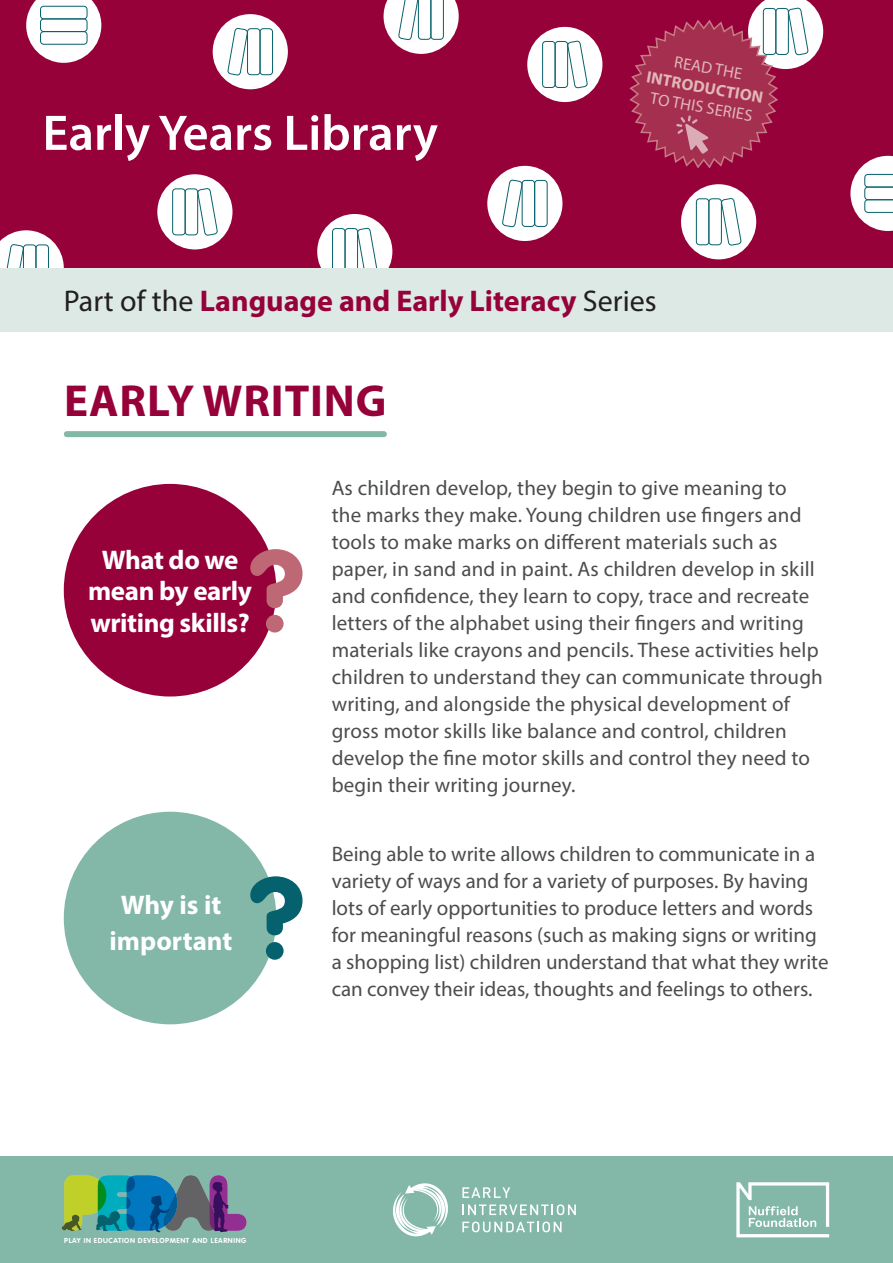
<style>
.page{position:relative;width:893px;height:1263px;background:#fff}
.page>*{position:absolute;margin:0;border:0;box-sizing:border-box;transform-origin:0 0}
.t1{font:600 50.4px "Myriad Pro";color:#fff}
.t2{font:700 45px "Myriad Pro";letter-spacing:.02em;color:#97013a}
.t3{font:700 30px "Myriad Pro";color:#97013a}
.t4{font:700 27px/31.5px "Myriad Pro";letter-spacing:-.015em;color:#fff;text-align:center}
.t5{font:21px/27px "Myriad Pro";letter-spacing:.01em;color:#4b4c4d}
.t6{font:600 21px "Myriad Pro";color:#fff}
.t7{font:16.5px "Myriad Pro";color:#e1b7b8}
.t8{font:700 16.5px "Myriad Pro";color:#e1b7b8}
.t9{font:700 7.2px "VAG Rounded Std";letter-spacing:.08em;color:#fff}
.s1{font-weight:400;color:#231f20}
</style>
<div class="page">
<div style="left:0;top:268px;width:893px;height:64px;background:#dce9e5"></div>
<div style="left:0;top:0;width:893px;height:268px;background:#97013a"></div>
<svg style="left:850px;top:156px;width:43px;height:75px"></svg>
<div style="left:487px;top:166px;width:75px;height:75px;background:#fff;border-radius:50%"></div>
<svg style="left:502px;top:180px;width:20px;height:47px"></svg>
<div style="left:522px;top:180px;width:13px;height:47px;border:1px solid #05616d;border-radius:3px"></div>
<div style="left:534px;top:180px;width:14px;height:47px;border:1px solid #05616d;border-radius:3px"></div>
<svg style="left:384px;top:0;width:75px;height:54px"></svg>
<svg style="left:26px;top:0;width:75px;height:63px"></svg>
<div style="left:40px;top:6px;width:48px;height:13px;border:1px solid #05616d;border-radius:3px"></div>
<div style="left:40px;top:18px;width:48px;height:14px;border:1px solid #05616d;border-radius:3px"></div>
<div style="left:40px;top:31px;width:48px;height:14px;border:1px solid #05616d;border-radius:3px"></div>
<svg style="left:317px;top:214px;width:75px;height:54px"></svg>
<div style="left:527px;top:27px;width:75px;height:75px;background:#fff;border-radius:50%"></div>
<svg style="left:568px;top:41px;width:20px;height:47px"></svg>
<div style="left:555px;top:41px;width:13px;height:47px;border:1px solid #05616d;border-radius:3px"></div>
<div style="left:542px;top:41px;width:13px;height:47px;border:1px solid #05616d;border-radius:3px"></div>
<div style="left:681px;top:184px;width:75px;height:75px;background:#fff;border-radius:50%"></div>
<svg style="left:722px;top:198px;width:19px;height:48px"></svg>
<div style="left:708px;top:198px;width:14px;height:47px;border:1px solid #05616d;border-radius:3px"></div>
<div style="left:696px;top:198px;width:13px;height:47px;border:1px solid #05616d;border-radius:3px"></div>
<svg style="left:0;top:230px;width:64px;height:38px"></svg>
<div style="left:157px;top:174px;width:75px;height:75px;background:#fff;border-radius:50%"></div>
<svg style="left:197px;top:188px;width:21px;height:48px"></svg>
<div style="left:185px;top:188px;width:13px;height:47px;border:1px solid #05616d;border-radius:3px"></div>
<div style="left:172px;top:188px;width:14px;height:47px;border:1px solid #05616d;border-radius:3px"></div>
<div style="left:213px;top:14px;width:75px;height:75px;background:#fff;border-radius:50%"></div>
<svg style="left:228px;top:28px;width:19px;height:47px"></svg>
<div style="left:247px;top:28px;width:13px;height:47px;border:1px solid #05616d;border-radius:3px"></div>
<div style="left:260px;top:28px;width:13px;height:47px;border:1px solid #05616d;border-radius:3px"></div>
<div style="left:67px;top:431px;width:317px;height:6px;background:#83b7a8"></div>
<div style="left:64px;top:484px;width:212px;height:212px;background:#97013a;border-radius:50%"></div>
<div style="left:64px;top:812px;width:212px;height:212px;background:#83b7a8;border-radius:50%"></div>
<svg style="left:250px;top:549px;width:52px;height:83px"></svg>
<svg style="left:250px;top:876px;width:52px;height:84px"></svg>
<div style="left:0;top:1157px;width:893px;height:106px;background:#83b7a8"></div>
<svg style="left:62px;top:1175px;width:185px;height:57px"></svg>
<svg style="left:393px;top:1183px;width:55px;height:53px"></svg>
<svg style="left:462px;top:1187px;width:48px;height:11px"></svg>
<svg style="left:462px;top:1204px;width:114px;height:11px"></svg>
<svg style="left:462px;top:1221px;width:100px;height:11px"></svg>
<svg style="left:736px;top:1182px;width:93px;height:55px"></svg>
<svg style="left:629px;top:0;width:194px;height:169px"></svg>
<p class="t1" style="left:43px;top:101px;width:397px">Early Years Library</p>
<p class="t7" style="left:676px;top:52px;width:70px;rotate:10deg">READ THE</p>
<p class="t8" style="left:648px;top:66px;width:120px;rotate:10deg">INTRODUCTION</p>
<p class="t7" style="left:652px;top:88px;width:105px;rotate:10deg">TO THIS SERIES</p>
<p class="t3" style="left:64px;top:281px;width:594px"><span class="s1">Part of the</span> Language and Early Literacy <span class="s1">Series</span></p>
<p class="t2" style="left:64px;top:372px;width:324px">EARLY WRITING</p>
<p class="t4" style="left:88px;top:543px;width:165px">What do we mean by early writing skills?</p>
<p class="t4" style="left:110px;top:885px;width:124px;line-height:36px">Why is it important</p>
<p class="t5" style="left:332px;top:474px;width:493px">As children develop, they begin to give meaning to<br>the marks they make. Young children use fingers and tools to make marks on different materials such as paper, in sand and in paint. As children develop in skill and confidence, they learn to copy, trace and recreate letters of the alphabet using their fingers and writing materials like crayons and pencils. These activities help children to understand they can communicate through writing, and alongside the physical development of gross motor skills like balance and control, children develop the fine motor skills and control they need to begin their writing journey.</p>
<p class="t5" style="left:332px;top:840px;width:498px">Being able to write allows children to communicate in a variety of ways and for a variety of purposes. By having lots of early opportunities to produce letters and words for meaningful reasons (such as making signs or writing a shopping list) children understand that what they write can convey their ideas, thoughts and feelings to others.</p>
<p class="t6" style="left:43px;top:1218px;width:166px">Early Years Library</p>
<p class="t9" style="left:64px;top:1237px;width:184px">PLAY IN EDUCATION DEVELOPMENT AND LEARNING</p>
</div>
